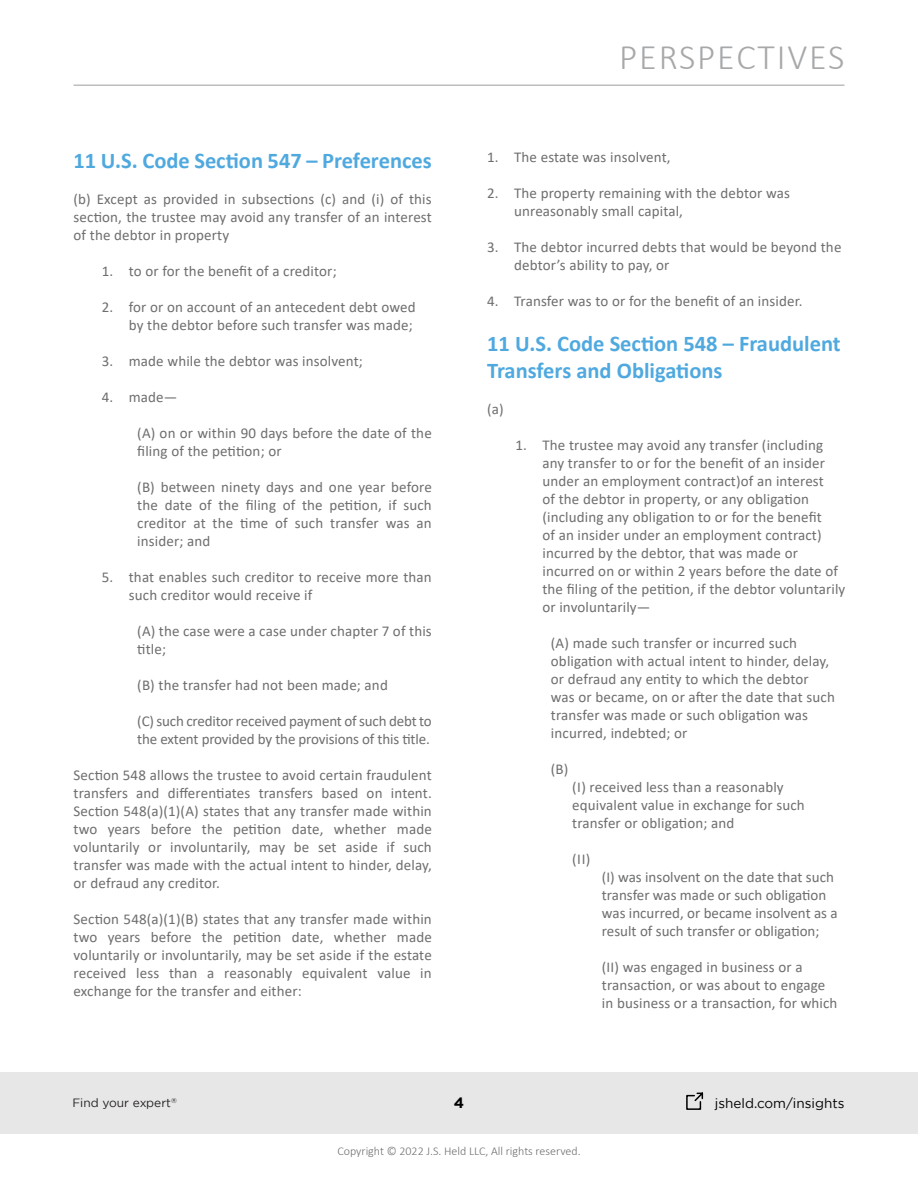
<style>
.page{position:relative;width:918px;height:1188px;background:#fff}
.page>*{position:absolute;margin:0;border:0;box-sizing:border-box;transform-origin:0 0}
.t1{font:300 36px "Calibri";letter-spacing:.05em;color:#a6a8aa}
.t2{font:700 22.5px/27px "Calibri";color:#4fa9df}
.t3{font:15px/18px "Calibri";letter-spacing:.01em;color:#6d6e70}
.t4{font:15px/18px "Calibri";letter-spacing:-.01em;color:#6d6e70}
.t5{font:700 15px "Gotham";color:#000}
.t6{font:13.5px "Gotham";color:#000}
.t7{font:300 12px "Calibri";color:#6e6f71}
.t8{font:12px "Gotham";color:#241f21}
.t9{font:7.05px "Gotham";color:#241f21}
</style>
<div class="page">
<div style="left:0;top:1072px;width:918px;height:62px;background:#e7e7e7"></div>
<hr style="left:74px;top:85px;width:770px;height:1px;background:#a6a8ab">
<svg style="left:686px;top:1092px;width:18px;height:18px"></svg>
<h2 class="t2" style="left:74px;top:147px;width:360px">11 U.S. Code Section 547 – Preferences</h2>
<p class="t3" style="left:74px;top:190px;width:360px;text-align:justify">(b) Except as provided in subsections (c) and (i) of this section, the trustee may avoid any transfer of an interest of the debtor in property</p>
<p class="t3" style="left:102px;top:262px;width:236px">1. to or for the benefit of a creditor;</p>
<p class="t3" style="left:102px;top:298px;width:315px;text-align:right">2. for or on account of an antecedent debt owed by the debtor before such transfer was made;</p>
<p class="t3" style="left:102px;top:352px;width:263px">3. made while the debtor was insolvent;</p>
<p class="t3" style="left:102px;top:388px;width:77px">4. made—</p>
<p class="t3" style="left:137px;top:424px;width:296px">(A) on or within 90 days before the date of the filing of the petition; or</p>
<p class="t3" style="left:137px;top:478px;width:296px;text-align:justify">(B) between ninety days and one year before the date of the filing of the petition, if such creditor at the time of such transfer was an insider; and</p>
<p class="t3" style="left:129px;top:568px;width:304px;text-indent:-27px">5. that enables such creditor to receive more than such creditor would receive if</p>
<p class="t3" style="left:137px;top:622px;width:296px">(A) the case were a case under chapter 7 of this title;</p>
<p class="t3" style="left:137px;top:676px;width:252px">(B) the transfer had not been made; and</p>
<p class="t4" style="left:137px;top:712px;width:296px">(C) such creditor received payment of such debt to the extent provided by the provisions of this title.</p>
<p class="t3" style="left:74px;top:766px;width:360px;text-align:justify">Section 548 allows the trustee to avoid certain fraudulent transfers and differentiates transfers based on intent.<br>Section 548(a)(1)(A) states that any transfer made within two years before the petition date, whether made voluntarily or involuntarily, may be set aside if such transfer was made with the actual intent to hinder, delay, or defraud any creditor.</p>
<p class="t3" style="left:74px;top:910px;width:360px;text-align:justify">Section 548(a)(1)(B) states that any transfer made within two years before the petition date, whether made voluntarily or involuntarily, may be set aside if the estate received less than a reasonably equivalent value in exchange for the transfer and either:</p>
<h1 class="t1" style="left:619px;top:35px;width:227px">PERSPECTIVES</h1>
<p class="t3" style="left:487px;top:148px;width:185px">1. The estate was insolvent,</p>
<p class="t3" style="left:514px;top:184px;width:277px;text-indent:-27px">2. The property remaining with the debtor was unreasonably small capital,</p>
<p class="t3" style="left:514px;top:238px;width:329px;text-indent:-27px">3. The debtor incurred debts that would be beyond the debtor’s ability to pay, or</p>
<p class="t3" style="left:487px;top:292px;width:317px">4. Transfer was to or for the benefit of an insider.</p>
<h2 class="t2" style="left:487px;top:330px;width:355px">11 U.S. Code Section 548 – Fraudulent<br>Transfers and Obligations</h2>
<p class="t3" style="left:487px;top:400px;width:18px">(a)</p>
<p class="t3" style="left:542px;top:436px;width:304px;text-indent:-27px">1. The trustee may avoid any transfer (including any transfer to or for the benefit of an insider under an employment contract)of an interest<br>of the debtor in property, or any obligation (including any obligation to or for the benefit<br>of an insider under an employment contract) incurred by the debtor, that was made or incurred on or within 2 years before the date of the filing of the petition, if the debtor voluntarily or involuntarily—</p>
<p class="t3" style="left:551px;top:634px;width:285px">(A) made such transfer or incurred such obligation with actual intent to hinder, delay, or defraud any entity to which the debtor was or became, on or after the date that such transfer was made or such obligation was incurred, indebted; or</p>
<p class="t3" style="left:551px;top:760px;width:19px">(B)</p>
<p class="t3" style="left:572px;top:778px;width:234px">(I) received less than a reasonably equivalent value in exchange for such transfer or obligation; and</p>
<p class="t3" style="left:572px;top:850px;width:20px">(II)</p>
<p class="t3" style="left:602px;top:868px;width:237px">(I) was insolvent on the date that such transfer was made or such obligation was incurred, or became insolvent as a result of such transfer or obligation;</p>
<p class="t3" style="left:602px;top:958px;width:237px">(II) was engaged in business or a transaction, or was about to engage in business or a transaction, for which</p>
<p class="t8" style="left:72px;top:1096px;width:100px">Find your expert</p>
<p class="t5" style="left:454px;top:1093px;width:12px">4</p>
<p class="t6" style="left:715px;top:1095px;width:131px">jsheld.com/insights</p>
<p class="t9" style="left:171px;top:1096px;width:7px">®</p>
<p class="t7" style="left:337px;top:1144px;width:245px">Copyright © 2022 J.S. Held LLC, All rights reserved.</p>
</div>
